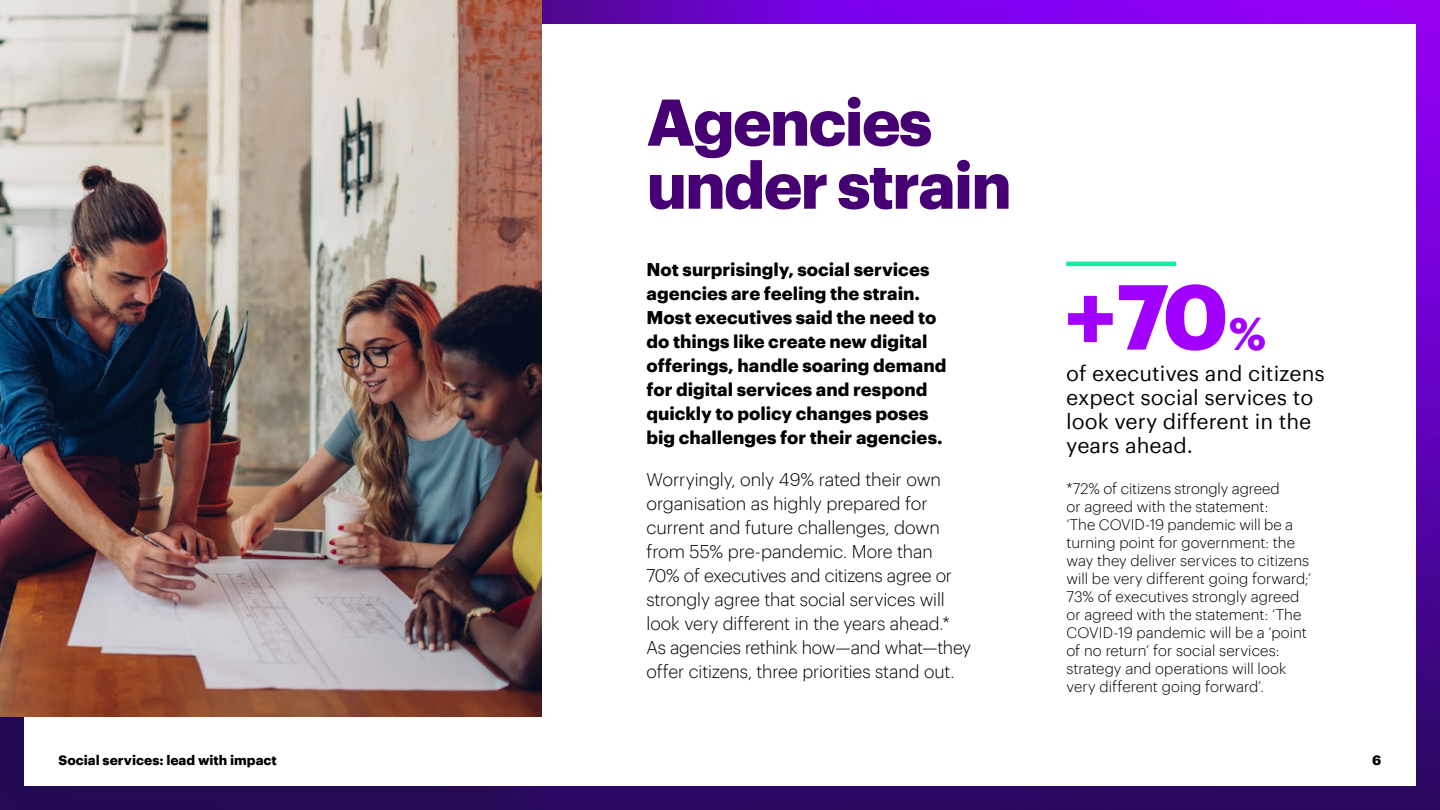
<style>
.page{position:relative;width:1440px;height:810px;background:#fff}
.page>*{position:absolute;margin:0;border:0;box-sizing:border-box;transform-origin:0 0}
.t1{font:700 90px "Graphik";color:#a100ff}
.t2{font:700 64.5px/63px "Graphik";letter-spacing:-.035em;color:#460073}
.t3{font:21px/24px "Graphik";color:#000}
.t4{font:300 18px/24px "Graphik";letter-spacing:-.01em;color:#000}
.t5{font:700 18px/24px "Graphik";color:#000}
.t6{font:300 15px/18px "Graphik";color:#000}
.t7{font:700 13.5px "Graphik";color:#000}
.s1{font-size:45px}
</style>
<div class="page">
<img style="left:0;top:0;width:1440px;height:810px">
<div style="left:24px;top:24px;width:1392px;height:762px;background:#fff"></div>
<img style="left:0;top:0;width:541px;height:717px">
<hr style="left:1066px;top:262px;width:110px;height:4px;background:#05f0a5">
<h2 class="t2" style="left:646px;top:85px;width:367px">Agencies under strain</h2>
<p class="t5" style="left:646px;top:256px;width:302px">Not surprisingly, social services agencies are feeling the strain.<br>Most executives said the need to do things like create new digital offerings, handle soaring demand for digital services and respond quickly to policy changes poses big challenges for their agencies.</p>
<p class="t4" style="left:646px;top:466px;width:326px">Worryingly, only 49% rated their own organisation as highly prepared for current and future challenges, down from 55% pre-pandemic. More than<br>70% of executives and citizens agree or strongly agree that social services will look very different in the years ahead.* As agencies rethink how—and what—they offer citizens, three priorities stand out.</p>
<h1 class="t1" style="left:1064px;top:247px;width:204px">+70<span class="s1">%</span></h1>
<h3 class="t3" style="left:1066px;top:360px;width:260px">of executives and citizens expect social services to look very different in the years ahead.</h3>
<p class="t6" style="left:1066px;top:479px;width:246px">*72% of citizens strongly agreed<br>or agreed with the statement:<br>‘The COVID-19 pandemic will be a turning point for government: the way they deliver services to citizens will be very different going forward;’ 73% of executives strongly agreed or agreed with the statement: ‘The COVID-19 pandemic will be a ‘point of no return’ for social services: strategy and operations will look very different going forward’.</p>
<p class="t7" style="left:58px;top:750px;width:220px">Social services: lead with impact</p>
<p class="t7" style="left:1372px;top:750px;width:11px">6</p>
</div>
